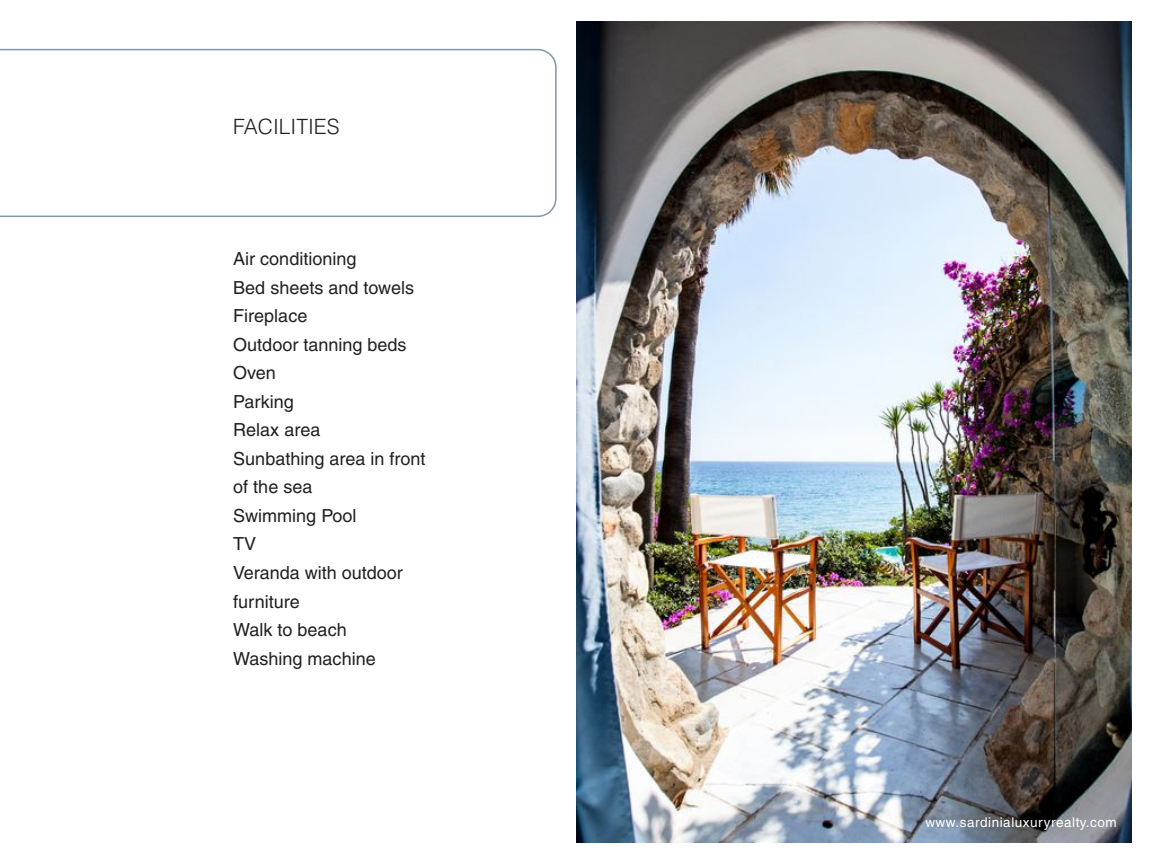
<style>
.page{position:relative;width:1153px;height:864px;background:#fff}
.page>*{position:absolute;margin:0;border:0;box-sizing:border-box;transform-origin:0 0}
.t1{font:300 21px "Helvetica";color:#231f20}
.t2{font:18px/28.5px "Helvetica";color:#231f20}
.t3{font:13.5px "Helvetica";letter-spacing:.04em;color:#fff}
</style>
<div class="page">
<img style="left:576px;top:21px;width:555px;height:821px">
<svg style="left:0;top:49px;width:556px;height:168px"></svg>
<p class="t1" style="left:233px;top:114px;width:108px">FACILITIES</p>
<p class="t2" style="left:233px;top:244px;width:194px">Air conditioning<br>Bed sheets and towels<br>Fireplace<br>Outdoor tanning beds<br>Oven<br>Parking<br>Relax area<br>Sunbathing area in front of the sea<br>Swimming Pool<br>TV<br>Veranda with outdoor furniture<br>Walk to beach<br>Washing machine</p>
<p class="t3" style="left:925px;top:814px;width:193px">www.sardinialuxuryrealty.com</p>
</div>
